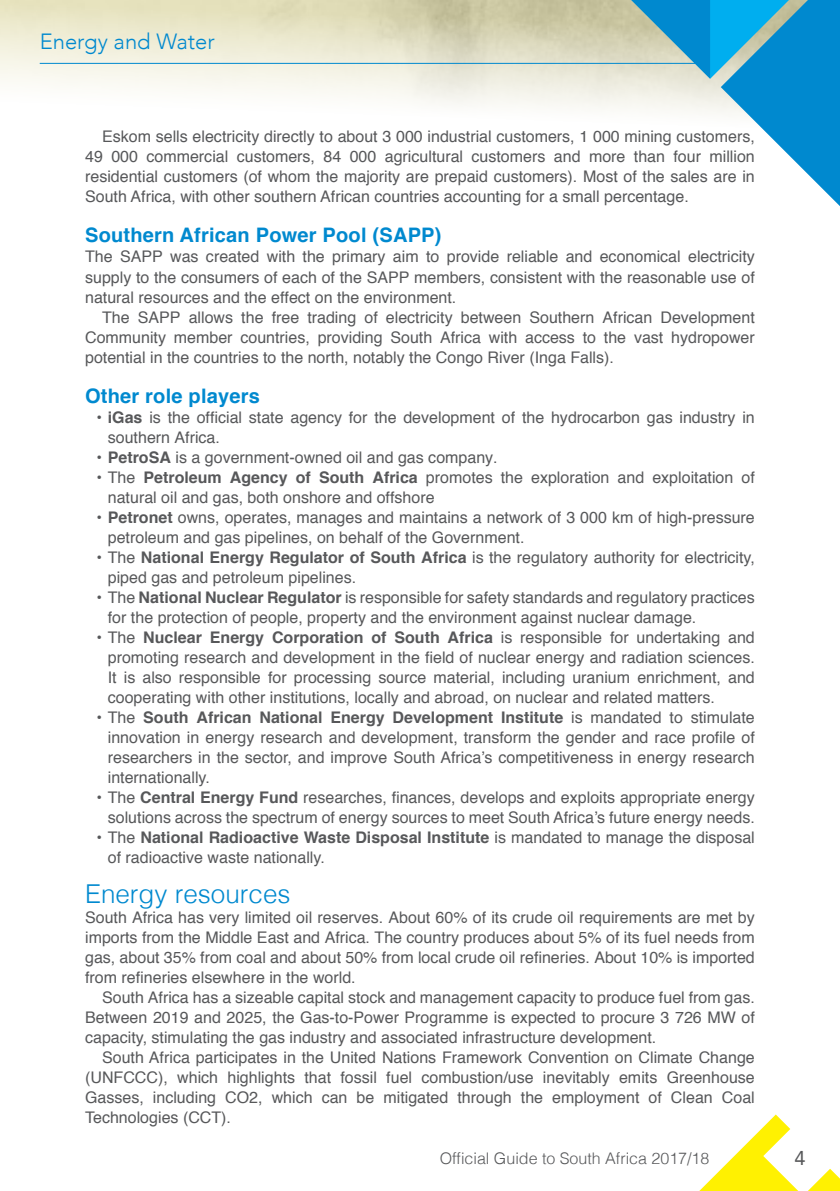
<style>
.page{position:relative;width:840px;height:1191px;background:#fff}
.page>*{position:absolute;margin:0;border:0;box-sizing:border-box;transform-origin:0 0}
.body_copy{font:300 26px "Helvetica";color:#0089cf}
.t1{font:300 22px "Avenir";color:#0089cf}
.body_copy-2{font:700 20px "Helvetica";letter-spacing:.01em;color:#0089cf}
.t2{font:20px "Avenir";color:#57585a}
.body_copy-3{font:16px/20px "Helvetica";color:#57585a;text-align:justify}
.t3{font:300 16px "Helvetica";color:#57585a}
.s1{font-weight:700}
</style>
<div class="page">
<svg style="left:699px;top:1114px;width:140px;height:77px"></svg>
<svg style="left:506px;top:0;width:333px;height:205px"></svg>
<hr style="left:40px;top:63px;width:669px;height:1px;background:#0089cf">
<h2 class="t1" style="left:40px;top:28px;width:176px">Energy and Water</h2>
<p class="body_copy-3" style="left:85px;top:127px;width:670px;text-indent:17px">Eskom sells electricity directly to about 3 000 industrial customers, 1 000 mining customers, 49 000 commercial customers, 84 000 agricultural customers and more than four million residential customers (of whom the majority are prepaid customers). Most of the sales are in South Africa, with other southern African countries accounting for a small percentage.</p>
<p class="body_copy-2" style="left:85px;top:219px;width:357px">Southern African Power Pool (SAPP)</p>
<p class="body_copy-3" style="left:85px;top:247px;width:670px">The SAPP was created with the primary aim to provide reliable and economical electricity supply to the consumers of each of the SAPP members, consistent with the reasonable use of natural resources and the effect on the environment.</p>
<p class="body_copy-3" style="left:85px;top:307px;width:670px;text-indent:17px">The SAPP allows the free trading of electricity between Southern African Development Community member countries, providing South Africa with access to the vast hydropower potential in the countries to the north, notably the Congo River (Inga Falls).</p>
<p class="body_copy-2" style="left:85px;top:379px;width:176px">Other role players</p>
<p class="body_copy-3" style="left:108px;top:407px;width:648px;text-indent:-11px"><span class="s1">• iGas</span> is the official state agency for the development of the hydrocarbon gas industry in southern Africa.</p>
<p class="body_copy-3" style="left:96px;top:447px;width:402px"><span class="s1">• PetroSA</span> is a government-owned oil and gas company.</p>
<p class="body_copy-3" style="left:108px;top:467px;width:648px;text-indent:-11px">• The <span class="s1">Petroleum Agency of South Africa</span> promotes the exploration and exploitation of natural oil and gas, both onshore and offshore</p>
<p class="body_copy-3" style="left:108px;top:507px;width:648px;text-indent:-11px"><span class="s1">• Petronet</span> owns, operates, manages and maintains a network of 3 000 km of high-pressure petroleum and gas pipelines, on behalf of the Government.</p>
<p class="body_copy-3" style="left:108px;top:547px;width:648px;text-indent:-11px">• The <span class="s1">National Energy Regulator of South Africa</span> is the regulatory authority for electricity, piped gas and petroleum pipelines.</p>
<p class="body_copy-3" style="left:108px;top:587px;width:648px;text-indent:-11px">• The <span class="s1">National Nuclear Regulator</span> is responsible for safety standards and regulatory practices for the protection of people, property and the environment against nuclear damage.</p>
<p class="body_copy-3" style="left:108px;top:627px;width:648px;text-indent:-11px">• The <span class="s1">Nuclear Energy Corporation of South Africa</span> is responsible for undertaking and promoting research and development in the field of nuclear energy and radiation sciences.<br>It is also responsible for processing source material, including uranium enrichment, and cooperating with other institutions, locally and abroad, on nuclear and related matters.</p>
<p class="body_copy-3" style="left:108px;top:707px;width:648px;text-indent:-11px">• The <span class="s1">South African National Energy Development Institute</span> is mandated to stimulate innovation in energy research and development, transform the gender and race profile of researchers in the sector, and improve South Africa’s competitiveness in energy research internationally.</p>
<p class="body_copy-3" style="left:96px;top:787px;width:659px;text-align:right">• The <span class="s1">Central Energy Fund</span> researches, finances, develops and exploits appropriate energy solutions across the spectrum of energy sources to meet South Africa’s future energy needs.</p>
<p class="body_copy-3" style="left:108px;top:827px;width:648px;text-indent:-11px">• The <span class="s1">National Radioactive Waste Disposal Institute</span> is mandated to manage the disposal of radioactive waste nationally.</p>
<p class="body_copy" style="left:85px;top:871px;width:207px">Energy resources</p>
<p class="body_copy-3" style="left:85px;top:907px;width:670px">South Africa has very limited oil reserves. About 60% of its crude oil requirements are met by imports from the Middle East and Africa. The country produces about 5% of its fuel needs from gas, about 35% from coal and about 50% from local crude oil refineries. About 10% is imported from refineries elsewhere in the world.</p>
<p class="body_copy-3" style="left:85px;top:987px;width:670px;text-indent:17px">South Africa has a sizeable capital stock and management capacity to produce fuel from gas.<br>Between 2019 and 2025, the Gas-to-Power Programme is expected to procure 3 726 MW of capacity, stimulating the gas industry and associated infrastructure development.</p>
<p class="body_copy-3" style="left:85px;top:1047px;width:670px;text-indent:17px">South Africa participates in the United Nations Framework Convention on Climate Change (UNFCCC), which highlights that fossil fuel combustion/use inevitably emits Greenhouse Gasses, including CO2, which can be mitigated through the employment of Clean Coal Technologies (CCT).</p>
<p class="t3" style="left:439px;top:1144px;width:271px">Official Guide to South Africa 2017/18</p>
<p class="t2" style="left:793px;top:1142px;width:13px">4</p>
</div>
